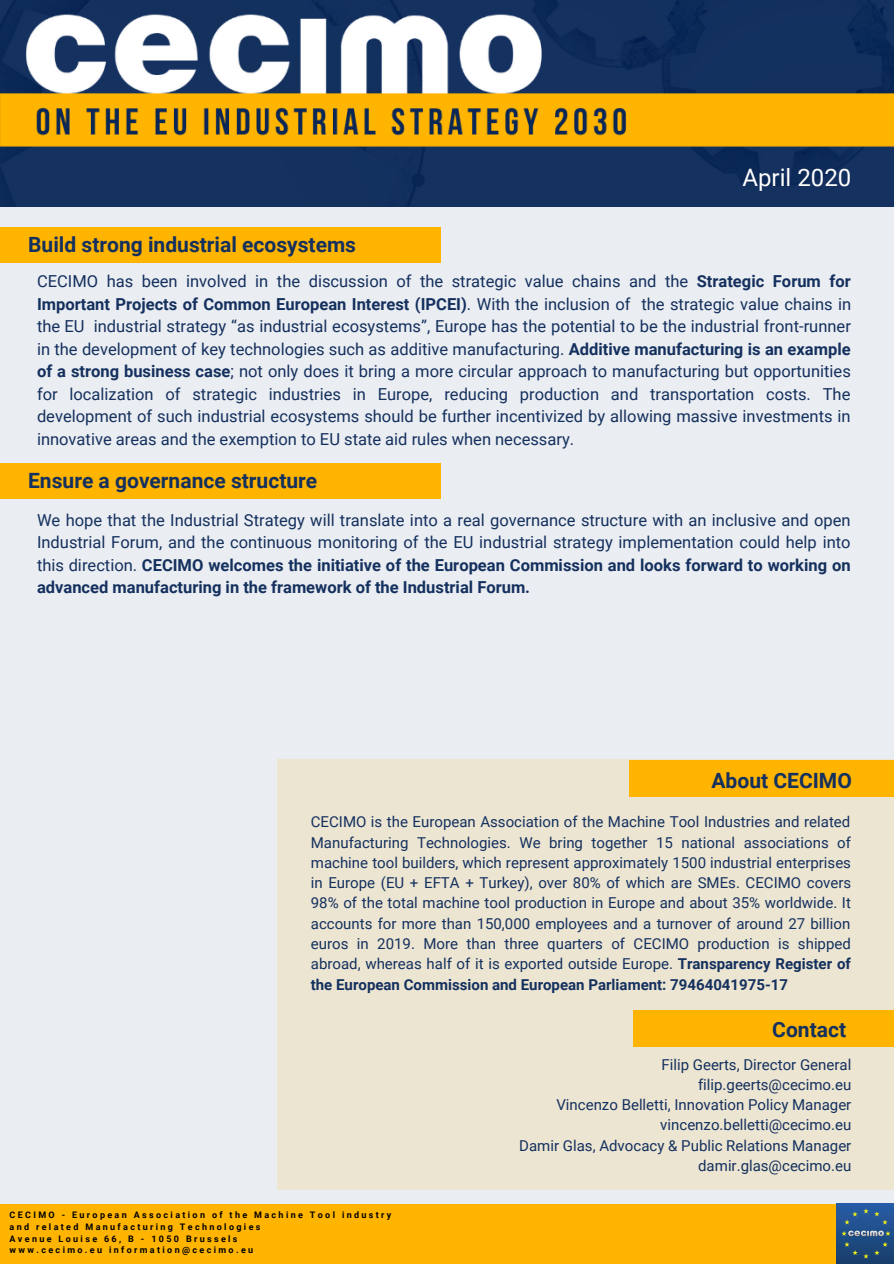
<style>
.page{position:relative;width:894px;height:1264px;background:#fff}
.page>*{position:absolute;margin:0;border:0;box-sizing:border-box;transform-origin:0 0}
.t1{font:24px "Roboto";color:#fff}
.t2{font:700 21px "Roboto";color:#14305e}
.t3{font:16.5px/22.5px "Roboto";color:#14305e;text-align:justify}
.t4{font:15px/20.2px "Roboto";color:#14305e;text-align:justify}
.t5{font:700 9px/11.7px "Roboto";letter-spacing:.26em;color:#000}
.s1{font-weight:700}
</style>
<div class="page">
<img style="left:0;top:0;width:893px;height:204px">
<div style="left:0;top:1204px;width:893px;height:59px;background:#ffb400"></div>
<div style="left:0;top:204px;width:893px;height:999px;background:#eaedf1"></div>
<div style="left:277px;top:759px;width:616px;height:430px;background:#ece5d2"></div>
<img style="left:835px;top:1203px;width:58px;height:60px">
<div style="left:0;top:227px;width:440px;height:36px;background:#ffb400"></div>
<div style="left:0;top:463px;width:440px;height:35px;background:#ffb400"></div>
<div style="left:629px;top:760px;width:264px;height:37px;background:#ffb400"></div>
<div style="left:633px;top:1010px;width:260px;height:37px;background:#ffb400"></div>
<p class="t2" style="left:28px;top:232px;width:329px">Build strong industrial ecosystems</p>
<h1 class="t1" style="left:742px;top:163px;width:110px">April 2020</h1>
<p class="t3" style="left:37px;top:270px;width:815px">CECIMO has been involved in the discussion of the strategic value chains and the <span class="s1">Strategic Forum for Important Projects of Common European Interest (IPCEI)</span>. With the inclusion of the strategic value chains in the EU industrial strategy “as industrial ecosystems”, Europe has the potential to be the industrial front-runner in the development of key technologies such as additive manufacturing. <span class="s1">Additive manufacturing is an example of a strong business case</span>; not only does it bring a more circular approach to manufacturing but opportunities for localization of strategic industries in Europe, reducing production and transportation costs. The development of such industrial ecosystems should be further incentivized by allowing massive investments in innovative areas and the exemption to EU state aid rules when necessary.</p>
<p class="t2" style="left:28px;top:468px;width:290px">Ensure a governance structure</p>
<p class="t3" style="left:37px;top:508px;width:814px">We hope that the Industrial Strategy will translate into a real governance structure with an inclusive and open Industrial Forum, and the continuous monitoring of the EU industrial strategy implementation could help into this direction. <span class="s1">CECIMO welcomes the initiative of the European Commission and looks forward to working on advanced manufacturing in the framework of the Industrial Forum.</span></p>
<p class="t2" style="left:711px;top:768px;width:142px">About CECIMO</p>
<p class="t4" style="left:311px;top:812px;width:542px">CECIMO is the European Association of the Machine Tool Industries and related Manufacturing Technologies. We bring together 15 national associations of machine tool builders, which represent approximately 1500 industrial enterprises in Europe (EU + EFTA + Turkey), over 80% of which are SMEs. CECIMO covers 98% of the total machine tool production in Europe and about 35% worldwide. It accounts for more than 150,000 employees and a turnover of around 27 billion euros in 2019. More than three quarters of CECIMO production is shipped abroad, whereas half of it is exported outside Europe. <span class="s1">Transparency Register of the European Commission and European Parliament: 79464041975-17</span></p>
<p class="t2" style="left:772px;top:1017px;width:75px">Contact</p>
<p class="t4" style="left:519px;top:1054px;width:333px;text-align:right">Filip Geerts, Director General filip.geerts@cecimo.eu<br>Vincenzo Belletti, Innovation Policy Manager vincenzo.belletti@cecimo.eu<br>Damir Glas, Advocacy &amp; Public Relations Manager damir.glas@cecimo.eu</p>
<p class="t5" style="left:10px;top:1209px;width:383px">CECIMO - European Association of the Machine Tool industry and related Manufacturing Technologies<br>Avenue Louise 66, B - 1050 Brussels<br>www.cecimo.eu information@cecimo.eu</p>
</div>
